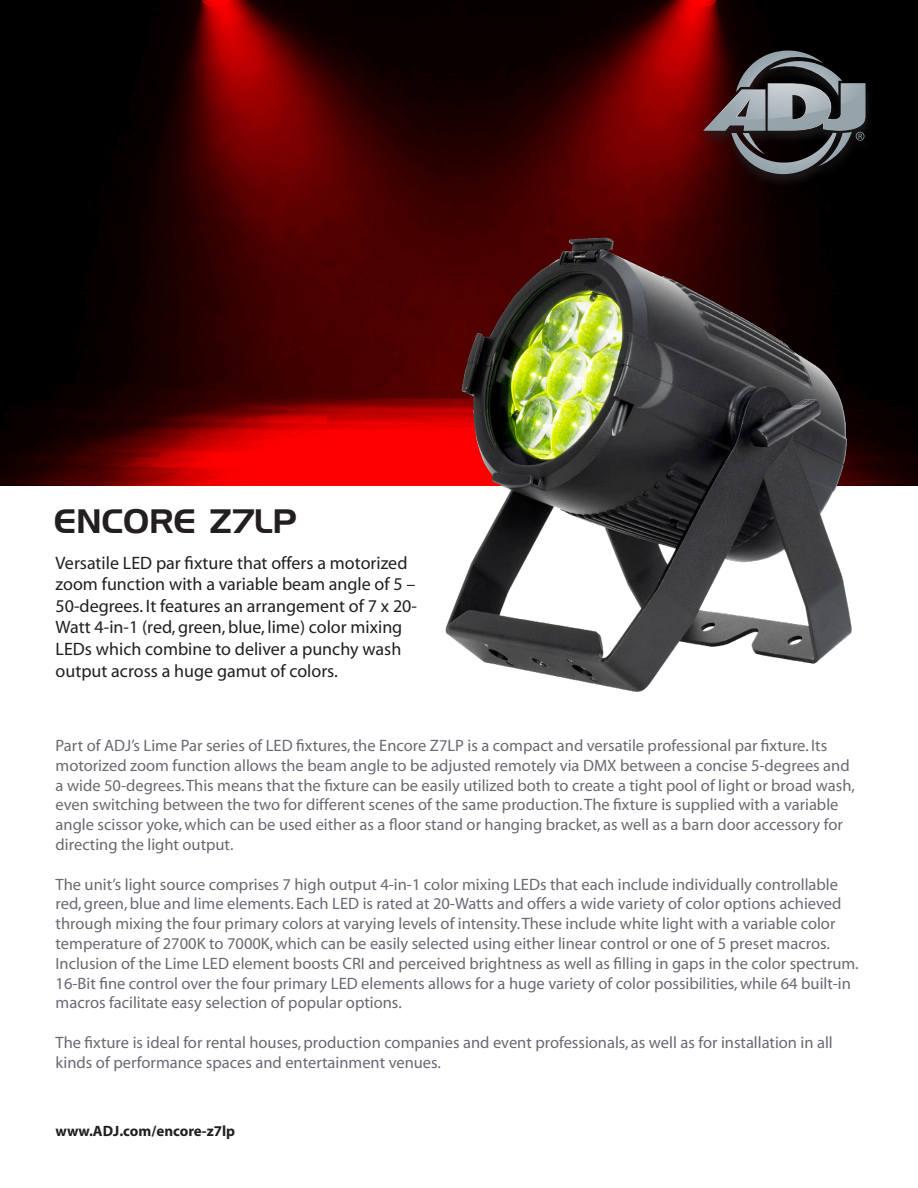
<style>
.page{position:relative;width:918px;height:1188px;background:#fff}
.page>*{position:absolute;margin:0;border:0;box-sizing:border-box;transform-origin:0 0}
.t1{font:33px "Handel Gothic BT";color:#231f20}
.t2{font:18px/21.6px "Myriad";color:#231f20}
.t3{font:16.5px/19.8px "Myriad";color:#696973}
.t4{font:700 15px "Myriad";color:#231f20}
</style>
<div class="page">
<img style="left:0;top:0;width:918px;height:486px">
<div style="left:697px;top:49px;width:177px;height:140px;background:#231f20;opacity:.75"></div>
<svg style="left:703px;top:51px;width:163px;height:130px;background:#4f4548"></svg>
<img style="left:396px;top:204px;width:506px;height:488px">
<p class="t1" style="left:54px;top:501px;width:244px">ENCORE Z7LP</p>
<p class="t2" style="left:56px;top:553px;width:363px">Versatile LED par fixture that offers a motorized zoom function with a variable beam angle of 5 – 50-degrees. It features an arrangement of 7 x 20- Watt 4-in-1 (red, green, blue, lime) color mixing LEDs which combine to deliver a punchy wash output across a huge gamut of colors.</p>
<p class="t3" style="left:56px;top:736px;width:801px">Part of ADJ’s Lime Par series of LED fixtures, the Encore Z7LP is a compact and versatile professional par fixture. Its motorized zoom function allows the beam angle to be adjusted remotely via DMX between a concise 5-degrees and a wide 50-degrees. This means that the fixture can be easily utilized both to create a tight pool of light or broad wash, even switching between the two for different scenes of the same production. The fixture is supplied with a variable angle scissor yoke, which can be used either as a floor stand or hanging bracket, as well as a barn door accessory for directing the light output.</p>
<p class="t3" style="left:56px;top:875px;width:805px">The unit’s light source comprises 7 high output 4-in-1 color mixing LEDs that each include individually controllable red, green, blue and lime elements. Each LED is rated at 20-Watts and offers a wide variety of color options achieved through mixing the four primary colors at varying levels of intensity. These include white light with a variable color temperature of 2700K to 7000K, which can be easily selected using either linear control or one of 5 preset macros.<br>Inclusion of the Lime LED element boosts CRI and perceived brightness as well as filling in gaps in the color spectrum.<br>16-Bit fine control over the four primary LED elements allows for a huge variety of color possibilities, while 64 built-in macros facilitate easy selection of popular options.</p>
<p class="t3" style="left:56px;top:1033px;width:779px">The fixture is ideal for rental houses, production companies and event professionals, as well as for installation in all kinds of performance spaces and entertainment venues.</p>
<p class="t4" style="left:56px;top:1123px;width:181px">www.ADJ.com/encore-z7lp</p>
</div>
